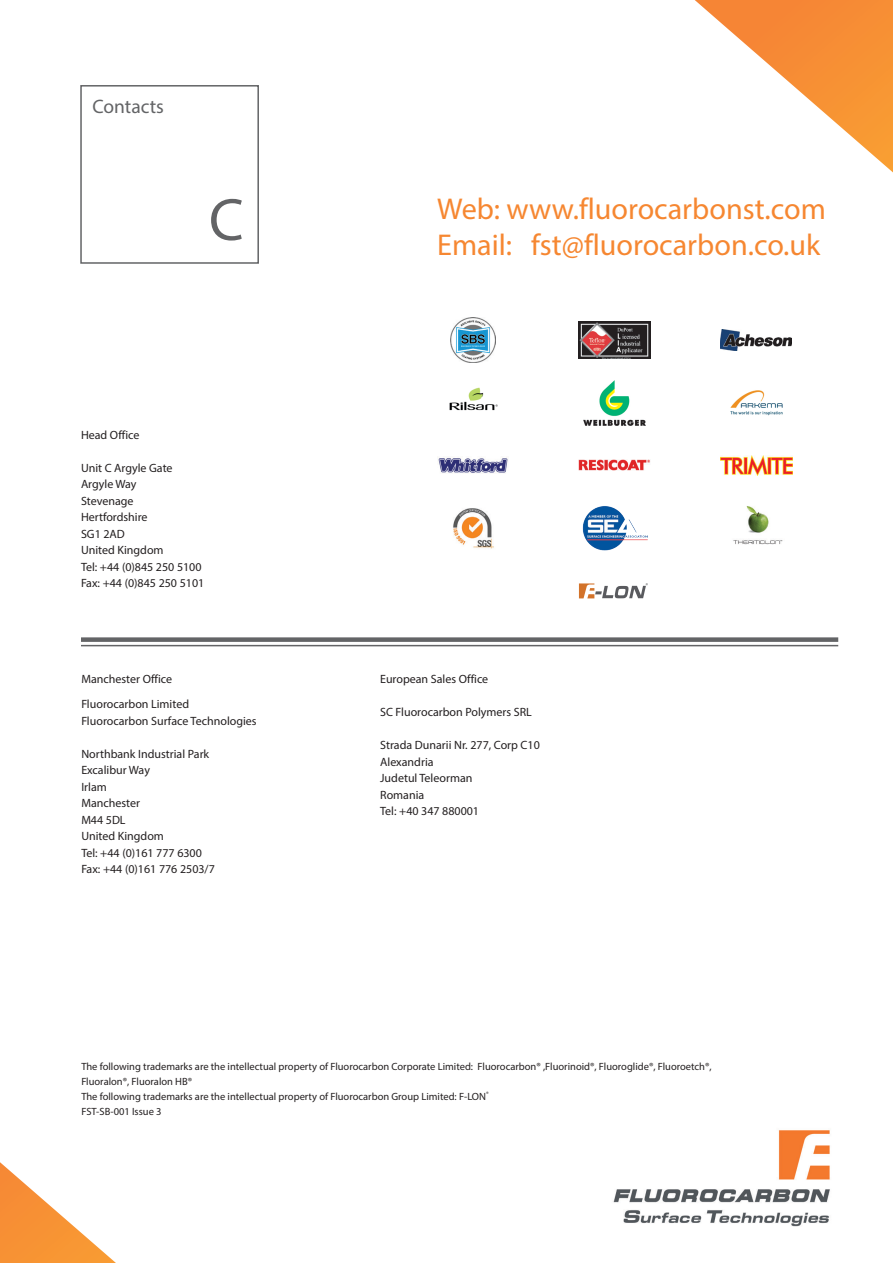
<style>
.page{position:relative;width:893px;height:1263px;background:#fff}
.page>*{position:absolute;margin:0;border:0;box-sizing:border-box;transform-origin:0 0}
.ParaStyle06-Leading{font:60px "Myriad Pro";color:#636466}
.ParaStyle06-Leading-2{font:30.15px "Myriad Pro";color:#f68731}
.ParaStyle06-Leading-3{font:19.5px "Myriad Pro";color:#636466}
.ParaStyle06-Leading-4{font:12px "Myriad Pro";color:#231f20}
.ParaStyle15-Leading{font:12px/16.5px "Myriad Pro";color:#231f20}
.ParaStyle14-Leading{font:12px "Myriad Pro";color:#231f20}
.ParaStyle06-Leading-5{font:10.5px/15px "Myriad Pro";color:#231f20}
.t1{font:700 2.4px "Verdana";color:#545759}
</style>
<div class="page">
<svg style="left:695px;top:0;width:198px;height:172px"></svg>
<div style="left:80px;top:85px;width:179px;height:179px;border:2px solid #636466"></div>
<div style="left:81px;top:637px;width:757px;height:5px;background:#636466"></div>
<hr style="left:81px;top:645px;width:757px;height:1px;background:#636466">
<svg style="left:0;top:1162px;width:116px;height:101px"></svg>
<img style="left:613px;top:1130px;width:217px;height:96px">
<img style="left:451px;top:318px;width:44px;height:44px">
<img style="left:579px;top:322px;width:72px;height:37px">
<img style="left:721px;top:330px;width:70px;height:21px">
<img style="left:730px;top:390px;width:53px;height:26px">
<img style="left:584px;top:380px;width:62px;height:45px">
<img style="left:449px;top:387px;width:49px;height:24px">
<img style="left:579px;top:460px;width:71px;height:11px">
<img style="left:721px;top:455px;width:71px;height:21px">
<img style="left:438px;top:457px;width:70px;height:16px">
<img style="left:733px;top:506px;width:50px;height:39px">
<img style="left:453px;top:508px;width:41px;height:41px">
<svg style="left:579px;top:583px;width:67px;height:15px"></svg>
<img style="left:583px;top:506px;width:64px;height:44px">
<p class="ParaStyle06-Leading-3" style="left:92px;top:95px;width:73px">Contacts</p>
<p class="ParaStyle06-Leading" style="left:209px;top:183px;width:36px">C</p>
<p class="ParaStyle06-Leading-2" style="left:437px;top:191px;width:390px">Web: www.fluorocarbonst.com</p>
<p class="ParaStyle06-Leading-2" style="left:437px;top:226px;width:384px">Email: fst@fluorocarbon.co.uk</p>
<p class="ParaStyle14-Leading" style="left:81px;top:427px;width:60px">Head Office</p>
<p class="ParaStyle06-Leading-4" style="left:81px;top:460px;width:93px">Unit C Argyle Gate</p>
<p class="ParaStyle06-Leading-4" style="left:81px;top:477px;width:57px">Argyle Way</p>
<p class="ParaStyle06-Leading-4" style="left:81px;top:493px;width:54px">Stevenage</p>
<p class="ParaStyle06-Leading-4" style="left:81px;top:510px;width:68px">Hertfordshire</p>
<p class="ParaStyle06-Leading-4" style="left:81px;top:526px;width:45px">SG1 2AD</p>
<p class="ParaStyle06-Leading-4" style="left:81px;top:543px;width:84px">United Kingdom</p>
<p class="ParaStyle14-Leading" style="left:81px;top:559px;width:122px">Tel: +44 (0)845 250 5100</p>
<p class="ParaStyle06-Leading-4" style="left:81px;top:576px;width:125px">Fax: +44 (0)845 250 5101</p>
<p class="t1" style="left:646px;top:583px;width:4px">®</p>
<p class="ParaStyle14-Leading" style="left:81px;top:672px;width:92px">Manchester Office</p>
<p class="ParaStyle06-Leading-4" style="left:81px;top:697px;width:109px">Fluorocarbon Limited</p>
<p class="ParaStyle06-Leading-4" style="left:81px;top:713px;width:177px">Fluorocarbon Surface Technologies</p>
<p class="ParaStyle06-Leading-4" style="left:81px;top:746px;width:129px">Northbank Industrial Park</p>
<p class="ParaStyle06-Leading-4" style="left:81px;top:763px;width:70px">Excalibur Way</p>
<p class="ParaStyle06-Leading-4" style="left:81px;top:779px;width:27px">Irlam</p>
<p class="ParaStyle06-Leading-4" style="left:81px;top:796px;width:60px">Manchester</p>
<p class="ParaStyle06-Leading-4" style="left:81px;top:812px;width:46px">M44 5DL</p>
<p class="ParaStyle06-Leading-4" style="left:81px;top:829px;width:84px">United Kingdom</p>
<p class="ParaStyle14-Leading" style="left:81px;top:845px;width:122px">Tel: +44 (0)161 777 6300</p>
<p class="ParaStyle06-Leading-4" style="left:81px;top:862px;width:135px">Fax: +44 (0)161 776 2503/7</p>
<p class="ParaStyle15-Leading" style="left:380px;top:671px;width:110px">European Sales Office</p>
<p class="ParaStyle15-Leading" style="left:380px;top:704px;width:153px">SC Fluorocarbon Polymers SRL</p>
<p class="ParaStyle15-Leading" style="left:380px;top:737px;width:161px">Strada Dunarii Nr. 277, Corp C10<br>Alexandria<br>Judetul Teleorman<br>Romania<br>Tel: +40 347 880001</p>
<p class="ParaStyle06-Leading-5" style="left:81px;top:1059px;width:632px">The following trademarks are the intellectual property of Fluorocarbon Corporate Limited: Fluorocarbon® ,Fluorinoid®, Fluoroglide®, Fluoroetch®,<br>Fluoralon®, Fluoralon HB®</p>
<p class="ParaStyle06-Leading-5" style="left:81px;top:1089px;width:409px">The following trademarks are the intellectual property of Fluorocarbon Group Limited: F-LON<sup>®</sup></p>
<p class="ParaStyle06-Leading-5" style="left:81px;top:1104px;width:82px">FST-SB-001 Issue 3</p>
</div>
